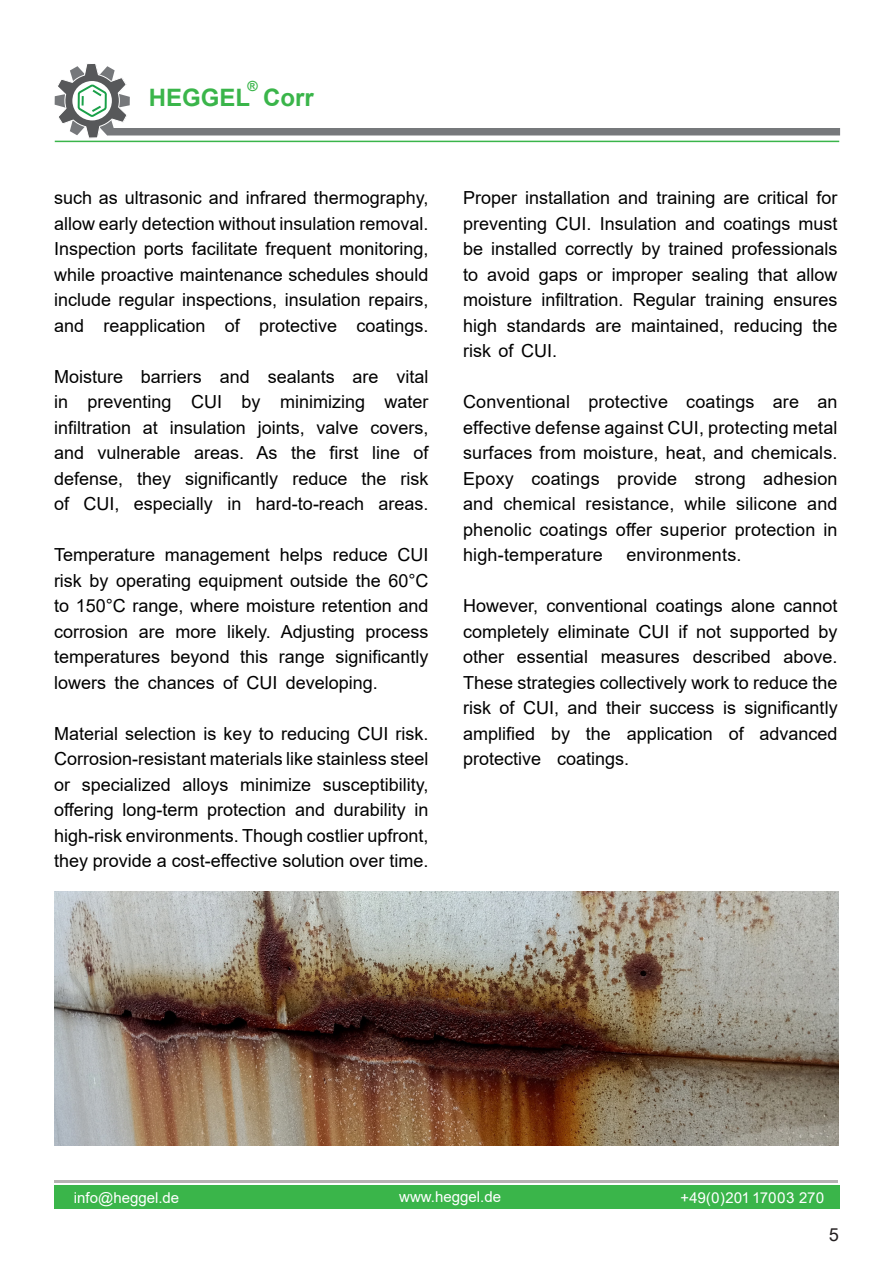
<style>
.page{position:relative;width:893px;height:1263px;background:#fff}
.page>*{position:absolute;margin:0;border:0;box-sizing:border-box;transform-origin:0 0}
.t1{font:700 24px "Arial";color:#3ab54a}
.t2{font:18px/25.5px "Arial";color:#000;text-align:justify}
.t3{font:18px "ER Arial KOI 8";color:#231f20}
.t4{font:15px "Arial";color:#fff}
.t5{font:15px "ER Arial KOI 8";color:#fff}
.BellCent{font:700 13.95px "Arial";color:#3ab54a}
</style>
<div class="page">
<div style="left:107px;top:128px;width:733px;height:7px;background:#76787b"></div>
<svg style="left:55px;top:64px;width:75px;height:74px"></svg>
<hr style="left:55px;top:141px;width:784px;height:1px;background:#3ab54a">
<div style="left:54px;top:1185px;width:785px;height:24px;background:#3ab54a"></div>
<hr style="left:54px;top:1180px;width:784px;height:3px;background:#767171">
<img style="left:54px;top:891px;width:785px;height:254px">
<p class="BellCent" style="left:247px;top:76px;width:12px">®</p>
<p class="t1" style="left:149px;top:80px;width:166px">HEGGEL Corr</p>
<p class="t2" style="left:54px;top:185px;width:376px">such as ultrasonic and infrared thermography, allow early detection without insulation removal.<br>Inspection ports facilitate frequent monitoring, while proactive maintenance schedules should include regular inspections, insulation repairs, and reapplication of protective coatings.</p>
<p class="t2" style="left:54px;top:364px;width:376px">Moisture barriers and sealants are vital in preventing CUI by minimizing water infiltration at insulation joints, valve covers, and vulnerable areas. As the first line of defense, they significantly reduce the risk of CUI, especially in hard-to-reach areas.</p>
<p class="t2" style="left:54px;top:542px;width:376px">Temperature management helps reduce CUI risk by operating equipment outside the 60°C to 150°C range, where moisture retention and corrosion are more likely. Adjusting process temperatures beyond this range significantly lowers the chances of CUI developing.</p>
<p class="t2" style="left:54px;top:721px;width:376px">Material selection is key to reducing CUI risk.<br>Corrosion-resistant materials like stainless steel or specialized alloys minimize susceptibility, offering long-term protection and durability in high-risk environments. Though costlier upfront, they provide a cost-effective solution over time.</p>
<p class="t2" style="left:463px;top:185px;width:376px">Proper installation and training are critical for preventing CUI. Insulation and coatings must be installed correctly by trained professionals to avoid gaps or improper sealing that allow moisture infiltration. Regular training ensures high standards are maintained, reducing the risk of CUI.</p>
<p class="t2" style="left:463px;top:389px;width:376px">Conventional protective coatings are an effective defense against CUI, protecting metal surfaces from moisture, heat, and chemicals.<br>Epoxy coatings provide strong adhesion and chemical resistance, while silicone and phenolic coatings offer superior protection in high-temperature</p>
<p class="t2" style="left:626px;top:542px;width:117px">environments.</p>
<p class="t2" style="left:463px;top:593px;width:376px">However, conventional coatings alone cannot completely eliminate CUI if not supported by other essential measures described above.<br>These strategies collectively work to reduce the risk of CUI, and their success is significantly amplified by the application of advanced protective coatings.</p>
<p class="t4" style="left:74px;top:1187px;width:107px">info@heggel.de</p>
<p class="t4" style="left:399px;top:1187px;width:103px">www.heggel.de</p>
<p class="t5" style="left:680px;top:1189px;width:146px">+49)0(201 17003 270</p>
<p class="t3" style="left:829px;top:1225px;width:12px">5</p>
</div>
